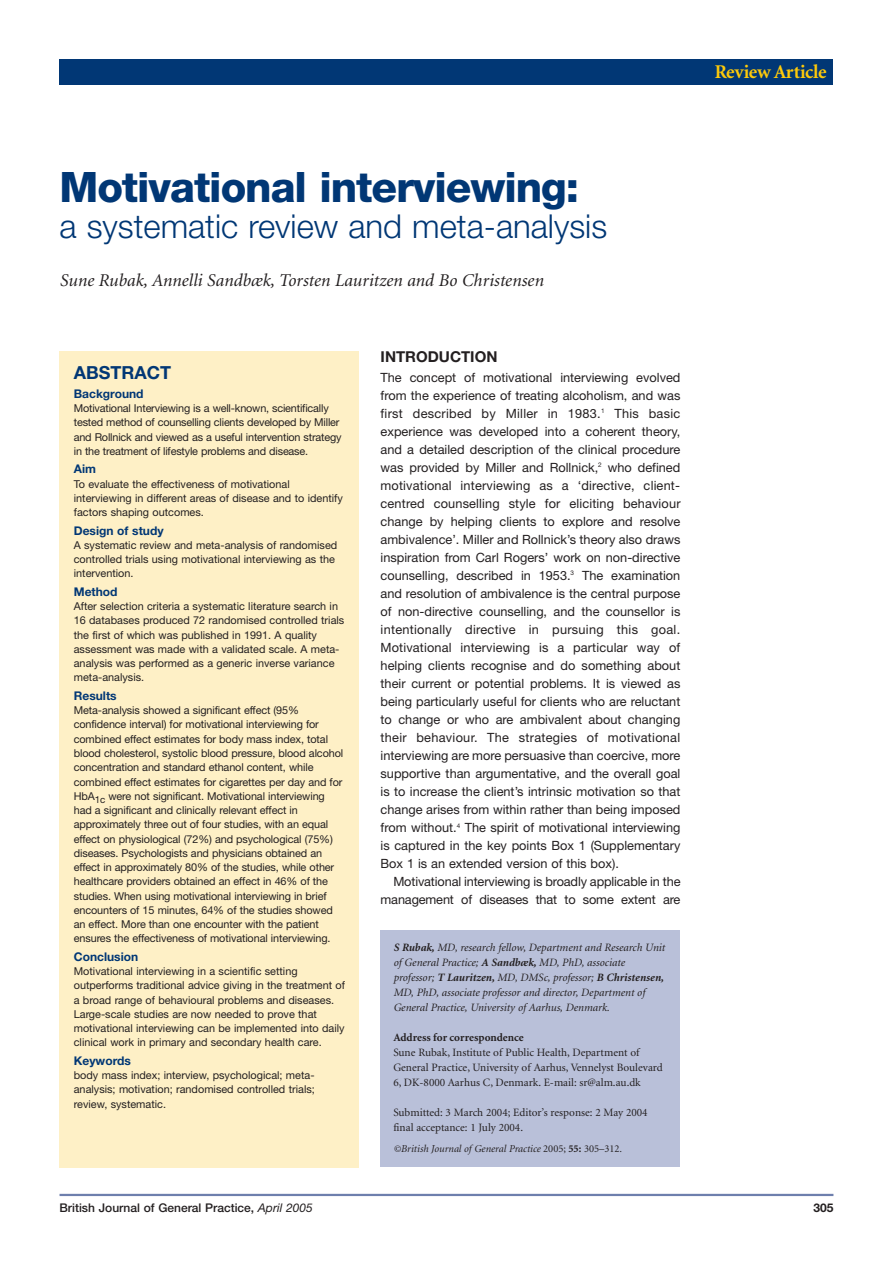
<style>
.page{position:relative;width:893px;height:1263px;background:#fff}
.page>*{position:absolute;margin:0;border:0;box-sizing:border-box;transform-origin:0 0}
.t1{font:800 42px "Helvetica Neue";letter-spacing:-.025em;color:#013775}
.t2{font:300 33px "Helvetica Neue";color:#013775}
.t3{font:700 19.5px "Minion";letter-spacing:-.02em;color:#feca0a}
.t4{font:italic 18px "Minion";color:#231f20}
.t5{font:700 18px "Helvetica Neue";color:#013775}
.t6{font:700 15px "Helvetica Neue";color:#231f20}
.t7{font:12.75px/18px "Helvetica Neue";letter-spacing:-.01em;color:#231f20;text-align:justify}
.t8{font:700 12px "Helvetica Neue";color:#013775}
.t9{font:500 12px "Helvetica Neue";color:#231f20}
.t10{font:700 12px "Helvetica Neue";color:#231f20}
.t11{font:italic 11.25px/15px "Minion";color:#231f20}
.t12{font:11.25px/15px "Minion";color:#231f20}
.t13{font:700 11.25px "Minion";letter-spacing:-.005em;color:#231f20}
.t14{font:10.8px/14.2px "Helvetica Neue";letter-spacing:-.01em;color:#231f20}
.t15{font:italic 10.5px "Minion";color:#231f20}
.s1{font-weight:700}
.s2{font-style:normal}
.s3{font-weight:700;font-style:normal}
.s4{font-weight:400;font-style:italic}
</style>
<div class="page">
<hr style="left:60px;top:1194px;width:773px;height:2px;background:#6e7fad">
<div style="left:60px;top:351px;width:299px;height:816px;background:#fef0c6"></div>
<div style="left:381px;top:930px;width:299px;height:237px;background:#b9c0d9"></div>
<div style="left:60px;top:60px;width:773px;height:25px;background:#013775"></div>
<h3 class="t3" style="left:715px;top:64px;width:113px">Review Article</h3>
<h1 class="t1" style="left:60px;top:172px;width:521px">Motivational interviewing:</h1>
<h2 class="t2" style="left:60px;top:214px;width:549px">a systematic review and meta-analysis</h2>
<h3 class="t4" style="left:60px;top:273px;width:485px">Sune Rubak, Annelli Sandbæk, Torsten Lauritzen and Bo Christensen</h3>
<h3 class="t5" style="left:74px;top:367px;width:99px">ABSTRACT</h3>
<p class="t8" style="left:74px;top:389px;width:71px">Background</p>
<p class="t14" style="left:74px;top:402px;width:269px">Motivational Interviewing is a well-known, scientifically tested method of counselling clients developed by Miller and Rollnick and viewed as a useful intervention strategy in the treatment of lifestyle problems and disease.</p>
<p class="t8" style="left:74px;top:465px;width:24px">Aim</p>
<p class="t14" style="left:74px;top:478px;width:271px">To evaluate the effectiveness of motivational interviewing in different areas of disease and to identify factors shaping outcomes.</p>
<p class="t8" style="left:74px;top:526px;width:91px">Design of study</p>
<p class="t14" style="left:74px;top:539px;width:265px">A systematic review and meta-analysis of randomised controlled trials using motivational interviewing as the intervention.</p>
<p class="t8" style="left:74px;top:587px;width:45px">Method</p>
<p class="t14" style="left:74px;top:600px;width:272px">After selection criteria a systematic literature search in 16 databases produced 72 randomised controlled trials the first of which was published in 1991. A quality assessment was made with a validated scale. A meta&shy;analysis was performed as a generic inverse variance meta-analysis.</p>
<p class="t8" style="left:74px;top:691px;width:44px">Results</p>
<p class="t14" style="left:74px;top:704px;width:271px">Meta-analysis showed a significant effect (95% confidence interval) for motivational interviewing for combined effect estimates for body mass index, total blood cholesterol, systolic blood pressure, blood alcohol concentration and standard ethanol content, while combined effect estimates for cigarettes per day and for HbA<sub>1c</sub> were not significant. Motivational interviewing had a significant and clinically relevant effect in approximately three out of four studies, with an equal effect on physiological (72%) and psychological (75%) diseases. Psychologists and physicians obtained an effect in approximately 80% of the studies, while other healthcare providers obtained an effect in 46% of the studies. When using motivational interviewing in brief encounters of 15 minutes, 64% of the studies showed an effect. More than one encounter with the patient ensures the effectiveness of motivational interviewing.</p>
<p class="t8" style="left:74px;top:952px;width:66px">Conclusion</p>
<p class="t14" style="left:74px;top:965px;width:273px">Motivational interviewing in a scientific setting outperforms traditional advice giving in the treatment of a broad range of behavioural problems and diseases.<br>Large-scale studies are now needed to prove that motivational interviewing can be implemented into daily clinical work in primary and secondary health care.</p>
<p class="t8" style="left:74px;top:1056px;width:59px">Keywords</p>
<p class="t14" style="left:74px;top:1069px;width:243px;text-align:justify">body mass index; interview, psychological; meta&shy;analysis; motivation; randomised controlled trials; review, systematic.</p>
<h3 class="t6" style="left:381px;top:352px;width:118px">INTRODUCTION</h3>
<p class="t7" style="left:381px;top:370px;width:301px">The concept of motivational interviewing evolved from the experience of treating alcoholism, and was first described by Miller in 1983.<sup>1</sup> This basic experience was developed into a coherent theory, and a detailed description of the clinical procedure was provided by Miller and Rollnick,<sup>2</sup> who defined motivational interviewing as a ‘directive, client&shy;centred counselling style for eliciting behaviour change by helping clients to explore and resolve ambivalence’. Miller and Rollnick’s theory also draws inspiration from Carl Rogers’ work on non-directive counselling, described in 1953.<sup>3</sup> The examination and resolution of ambivalence is the central purpose of non-directive counselling, and the counsellor is intentionally directive in pursuing this goal.<br>Motivational interviewing is a particular way of helping clients recognise and do something about their current or potential problems. It is viewed as being particularly useful for clients who are reluctant to change or who are ambivalent about changing their behaviour. The strategies of motivational interviewing are more persuasive than coercive, more supportive than argumentative, and the overall goal is to increase the client’s intrinsic motivation so that change arises from within rather than being imposed from without.<sup>4</sup> The spirit of motivational interviewing is captured in the key points Box 1 (Supplementary Box 1 is an extended version of this box).</p>
<p class="t7" style="left:381px;top:874px;width:301px;text-align:right">Motivational interviewing is broadly applicable in the management of diseases that to some extent are</p>
<p class="t11" style="left:393px;top:941px;width:273px"><span class="s1">S Rubak,</span> MD, research fellow, Department and Research Unit of General Practice; <span class="s1">A Sandbæk,</span> MD, PhD, associate professor; <span class="s1">T Lauritzen,</span> MD, DMSc, professor; <span class="s1">B Christensen, </span>MD, PhD, associate professor and director, Department of General Practice, University of Aarhus, Denmark.</p>
<p class="t13" style="left:393px;top:1033px;width:132px">Address for correspondence</p>
<p class="t12" style="left:393px;top:1046px;width:271px">Sune Rubak, Institute of Public Health, Department of<br>General Practice, University of Aarhus, Vennelyst Boulevard<br>6, DK-8000 Aarhus C, Denmark. E-mail: sr@alm.au.dk</p>
<p class="t12" style="left:393px;top:1106px;width:256px">Submitted: 3 March 2004; Editor’s response: 2 May 2004 final acceptance: 1 July 2004.</p>
<p class="t15" style="left:393px;top:1145px;width:230px">©British Journal of General Practice <span class="s2">2005;</span> <span class="s3">55:</span> <span class="s2">305–312</span>.</p>
<p class="t9" style="left:60px;top:1203px;width:255px">British Journal of General Practice, <span class="s4">April 2005</span></p>
<p class="t10" style="left:813px;top:1203px;width:22px">305</p>
</div>
